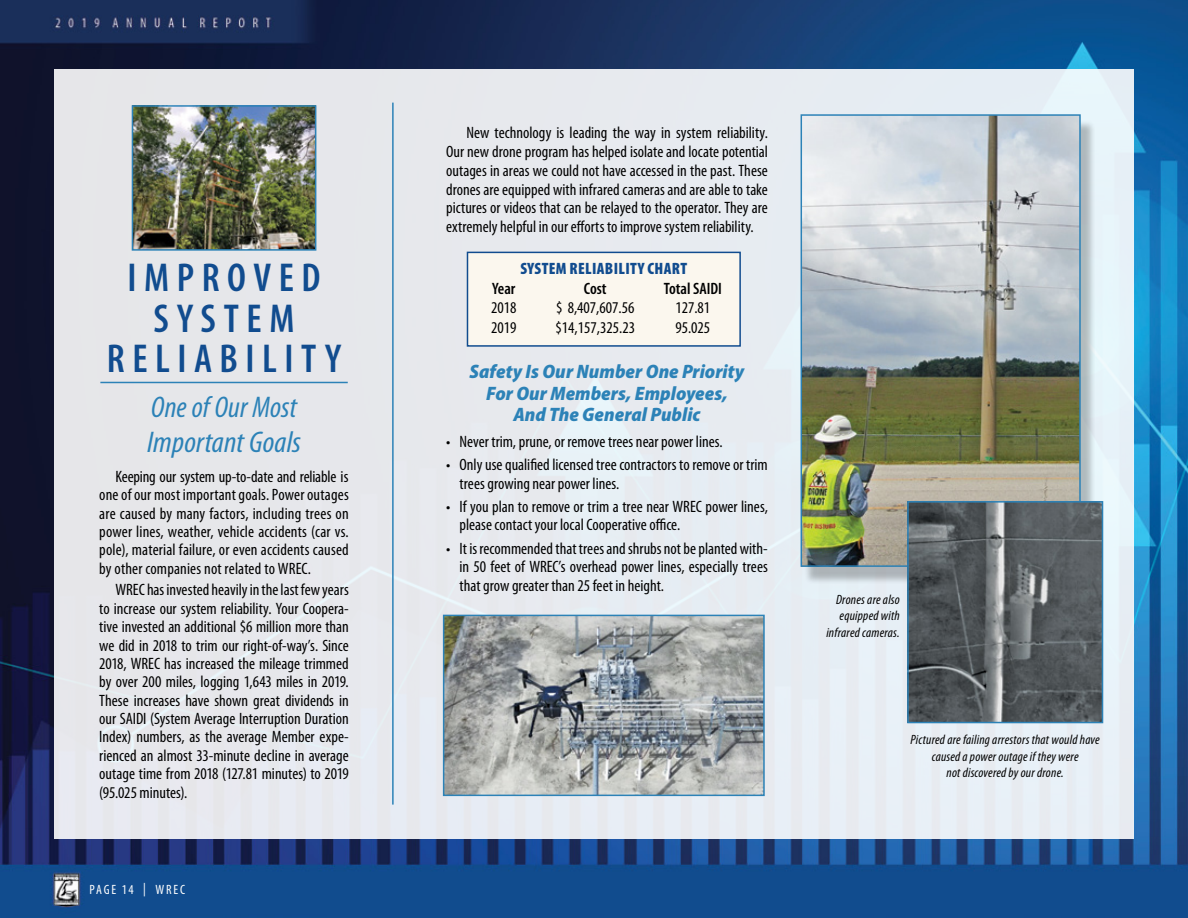
<style>
.page{position:relative;width:1188px;height:918px;background:#fff}
.page>*{position:absolute;margin:0;border:0;box-sizing:border-box;transform-origin:0 0}
.t1{font:600 condensed 40.5px/40.5px "Myriad Pro";letter-spacing:.185em;color:#114c8f;text-align:center}
.t2{font:italic condensed 30px/34.5px "Myriad Pro";letter-spacing:.005em;color:#2c82b7}
.t3{font:italic 900 semi-condensed 19.5px/21.8px "Myriad Pro";letter-spacing:.005em;color:#2c82b7;text-align:center}
.t4{font:condensed 16.5px/18.5px "Myriad Pro";color:#000;text-align:justify}
.t5{font:900 condensed 16.5px "Myriad Pro";letter-spacing:.02em;color:#114c8f}
.t6{font:600 condensed 16.5px "Myriad Pro";color:#000}
.t7{font:italic condensed 13.5px/16.5px "Myriad Pro";letter-spacing:.015em;color:#000;text-align:right}
.t8{font:condensed 13.5px "Myriad Pro";letter-spacing:.135em;color:#fff}
</style>
<div class="page">
<img style="left:0;top:0;width:1188px;height:918px">
<div style="left:54px;top:69px;width:1080px;height:769px;background:#e7e9ee"></div>
<hr style="left:100px;top:382px;width:248px;height:1px;background:#2c82b7">
<hr style="left:392px;top:103px;width:2px;height:702px;background:#2c82b7">
<div style="left:804px;top:120px;width:292px;height:465px;background:#000;opacity:.25"></div>
<img style="left:804px;top:117px;width:274px;height:447px">
<div style="left:801px;top:114px;width:280px;height:453px;border:2px solid #2c82b7"></div>
<div style="left:467px;top:252px;width:274px;height:95px;background:#fbf7ee;border:2px solid #114c8f"></div>
<img style="left:910px;top:504px;width:190px;height:216px">
<div style="left:907px;top:501px;width:196px;height:222px;border:2px solid #2c82b7"></div>
<img style="left:446px;top:618px;width:316px;height:175px">
<div style="left:443px;top:615px;width:322px;height:181px;border:2px solid #2c82b7"></div>
<img style="left:135px;top:108px;width:178px;height:140px">
<div style="left:132px;top:105px;width:184px;height:146px;border:2px solid #2c82b7"></div>
<h1 class="t1" style="left:107px;top:258px;width:236px">IMPROVED<br>SYSTEM<br>RELIABILITY</h1>
<h2 class="t2" style="left:147px;top:390px;width:156px">One of Our Most<br>Important Goals</h2>
<p class="t4" style="left:99px;top:467px;width:251px;text-indent:16px">Keeping our system up-to-date and reliable is one of our most important goals. Power outages are caused by many factors, including trees on power lines, weather, vehicle accidents (car vs. pole), material failure, or even accidents caused by other companies not related to WREC.</p>
<p class="t4" style="left:99px;top:581px;width:251px;text-indent:16px">WREC has invested heavily in the last few years to increase our system reliability. Your Coopera&shy;tive invested an additional $6 million more than we did in 2018 to trim our right-of-way’s. Since 2018, WREC has increased the mileage trimmed by over 200 miles, logging 1,643 miles in 2019.<br>These increases have shown great dividends in our SAIDI (System Average Interruption Duration Index) numbers, as the average Member expe&shy;rienced an almost 33-minute decline in average outage time from 2018 (127.81 minutes) to 2019 (95.025 minutes).</p>
<p class="t8" style="left:90px;top:882px;width:97px">PAGE 14 | WREC</p>
<p class="t4" style="left:446px;top:123px;width:323px;text-indent:20px">New technology is leading the way in system reliability.<br>Our new drone program has helped isolate and locate potential outages in areas we could not have accessed in the past. These drones are equipped with infrared cameras and are able to take pictures or videos that can be relayed to the operator. They are extremely helpful in our efforts to improve system reliability.</p>
<p class="t5" style="left:521px;top:259px;width:168px">SYSTEM RELIABILITY CHART</p>
<p class="t6" style="left:492px;top:279px;width:25px">Year</p>
<p class="t6" style="left:584px;top:279px;width:24px">Cost</p>
<p class="t6" style="left:664px;top:279px;width:60px">Total SAIDI</p>
<p class="t4" style="left:491px;top:298px;width:27px">2018</p>
<p class="t4" style="left:556px;top:298px;width:80px">$ 8,407,607.56</p>
<p class="t4" style="left:675px;top:298px;width:36px">127.81</p>
<p class="t4" style="left:491px;top:318px;width:27px">2019</p>
<p class="t4" style="left:556px;top:318px;width:81px">$14,157,325.23</p>
<p class="t4" style="left:675px;top:318px;width:36px">95.025</p>
<p class="t3" style="left:470px;top:361px;width:276px">Safety Is Our Number One Priority<br>For Our Members, Employees,<br>And The General Public</p>
<p class="t4" style="left:446px;top:432px;width:278px">• Never trim, prune, or remove trees near power lines.</p>
<p class="t4" style="left:460px;top:455px;width:310px;text-indent:-13px">• Only use qualified licensed tree contractors to remove or trim trees growing near power lines.</p>
<p class="t4" style="left:460px;top:497px;width:310px;text-indent:-13px">• If you plan to remove or trim a tree near WREC power lines, please contact your local Cooperative office.</p>
<p class="t4" style="left:460px;top:538px;width:310px;text-indent:-14px">• It isrecommendedthat treesandshrubs notbeplantedwith&shy;in 50 feet of WREC’s overhead power lines, especially trees that grow greater than 25 feet in height.</p>
<p class="t7" style="left:826px;top:591px;width:75px">Drones are also equipped with infrared cameras.</p>
<p class="t7" style="left:911px;top:731px;width:191px;text-align:center">Pictured are failing arrestors that would have caused a power outage if they were<br>not discovered by our drone.</p>
</div>
